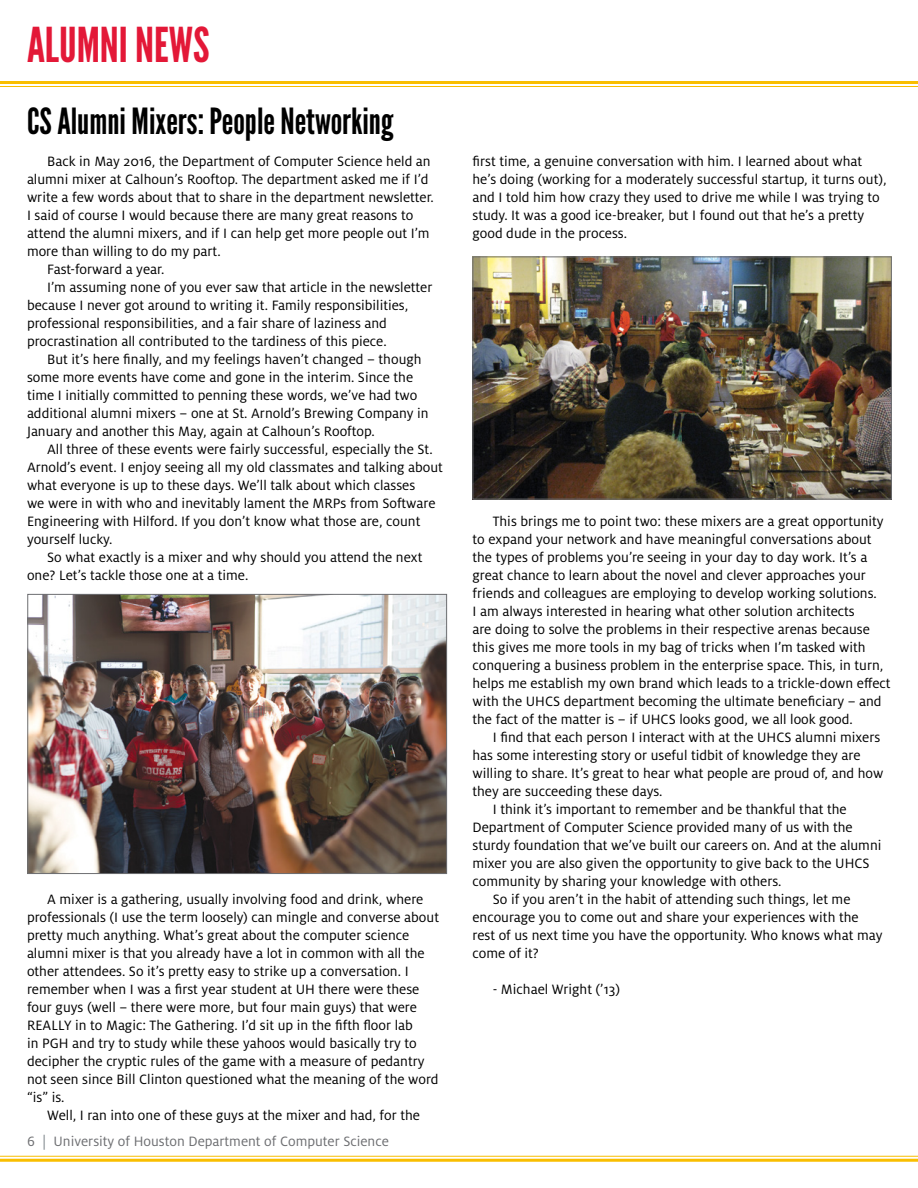
<style>
.page{position:relative;width:918px;height:1188px;background:#fff}
.page>*{position:absolute;margin:0;border:0;box-sizing:border-box;transform-origin:0 0}
.Page_Title{font:48px "League Gothic";color:#e31837}
.Article_Title{font:36px "League Gothic";color:#000}
.Article_Body{font:15px/18px "Milo OT";color:#000}
.t1{font:15px "Milo OT";color:#6d6e71}
.s1{color:#747c82}
</style>
<div class="page">
<hr style="left:0;top:1156px;width:918px;height:1px;background:#f9be00">
<hr style="left:0;top:1159px;width:918px;height:3px;background:#f9be00">
<hr style="left:0;top:81px;width:918px;height:3px;background:#f9be00">
<hr style="left:0;top:86px;width:918px;height:1px;background:#f9be00">
<img style="left:29px;top:596px;width:416px;height:276px">
<div style="left:27px;top:594px;width:420px;height:280px;border:1px solid #6d6e71"></div>
<img style="left:474px;top:258px;width:416px;height:240px">
<div style="left:472px;top:256px;width:420px;height:244px;border:1px solid #6d6e71"></div>
<p class="Page_Title" style="left:27px;top:17px;width:184px">ALUMNI NEWS</p>
<p class="Article_Title" style="left:27px;top:100px;width:368px">CS Alumni Mixers: People Networking</p>
<p class="Article_Body" style="left:27px;top:152px;width:408px;text-indent:20px">Back in May 2016, the Department of Computer Science held an alumni mixer at Calhoun’s Rooftop. The department asked me if I’d write a few words about that to share in the department newsletter.<br>I said of course I would because there are many great reasons to attend the alumni mixers, and if I can help get more people out I’m more than willing to do my part.</p>
<p class="Article_Body" style="left:47px;top:260px;width:119px">Fast-forward a year.</p>
<p class="Article_Body" style="left:27px;top:278px;width:407px;text-indent:20px">I’m assuming none of you ever saw that article in the newsletter because I never got around to writing it. Family responsibilities, professional responsibilities, and a fair share of laziness and procrastination all contributed to the tardiness of this piece.</p>
<p class="Article_Body" style="left:27px;top:350px;width:403px;text-indent:20px">But it’s here finally, and my feelings haven’t changed – though some more events have come and gone in the interim. Since the time I initially committed to penning these words, we’ve had two additional alumni mixers – one at St. Arnold’s Brewing Company in January and another this May, again at Calhoun’s Rooftop.</p>
<p class="Article_Body" style="left:27px;top:440px;width:417px;text-indent:20px">All three of these events were fairly successful, especially the St.<br>Arnold’s event. I enjoy seeing all my old classmates and talking about what everyone is up to these days. We’ll talk about which classes<br>we were in with who and inevitably lament the MRPs from Software Engineering with Hilford. If you don’t know what those are, count yourself lucky.</p>
<p class="Article_Body" style="left:27px;top:548px;width:397px;text-indent:20px">So what exactly is a mixer and why should you attend the next one? Let’s tackle those one at a time.</p>
<p class="Article_Body" style="left:27px;top:890px;width:414px;text-indent:20px">A mixer is a gathering, usually involving food and drink, where professionals (I use the term loosely) can mingle and converse about pretty much anything. What’s great about the computer science alumni mixer is that you already have a lot in common with all the other attendees. So it’s pretty easy to strike up a conversation. I remember when I was a first year student at UH there were these four guys (well – there were more, but four main guys) that were REALLY in to Magic: The Gathering. I’d sit up in the fifth floor lab<br>in PGH and try to study while these yahoos would basically try to decipher the cryptic rules of the game with a measure of pedantry not seen since Bill Clinton questioned what the meaning of the word “is” is.</p>
<p class="Article_Body" style="left:47px;top:1106px;width:374px">Well, I ran into one of these guys at the mixer and had, for the</p>
<p class="t1" style="left:27px;top:1133px;width:363px">6 <span class="s1">|</span> University of Houston Department of Computer Science</p>
<p class="Article_Body" style="left:472px;top:152px;width:416px">first time, a genuine conversation with him. I learned about what he’s doing (working for a moderately successful startup, it turns out), and I told him how crazy they used to drive me while I was trying to study. It was a good ice-breaker, but I found out that he’s a pretty good dude in the process.</p>
<p class="Article_Body" style="left:472px;top:512px;width:420px;text-indent:20px">This brings me to point two: these mixers are a great opportunity to expand your network and have meaningful conversations about the types of problems you’re seeing in your day to day work. It’s a great chance to learn about the novel and clever approaches your friends and colleagues are employing to develop working solutions.<br>I am always interested in hearing what other solution architects<br>are doing to solve the problems in their respective arenas because this gives me more tools in my bag of tricks when I’m tasked with conquering a business problem in the enterprise space. This, in turn, helps me establish my own brand which leads to a trickle-down effect with the UHCS department becoming the ultimate beneficiary – and the fact of the matter is – if UHCS looks good, we all look good.</p>
<p class="Article_Body" style="left:472px;top:728px;width:412px;text-indent:20px">I find that each person I interact with at the UHCS alumni mixers has some interesting story or useful tidbit of knowledge they are willing to share. It’s great to hear what people are proud of, and how they are succeeding these days.</p>
<p class="Article_Body" style="left:472px;top:800px;width:410px;text-indent:20px">I think it’s important to remember and be thankful that the Department of Computer Science provided many of us with the sturdy foundation that we’ve built our careers on. And at the alumni mixer you are also given the opportunity to give back to the UHCS community by sharing your knowledge with others.</p>
<p class="Article_Body" style="left:472px;top:890px;width:411px;text-indent:20px">So if you aren’t in the habit of attending such things, let me encourage you to come out and share your experiences with the rest of us next time you have the opportunity. Who knows what may come of it?</p>
<p class="Article_Body" style="left:493px;top:980px;width:129px">- Michael Wright (’13)</p>
</div>
